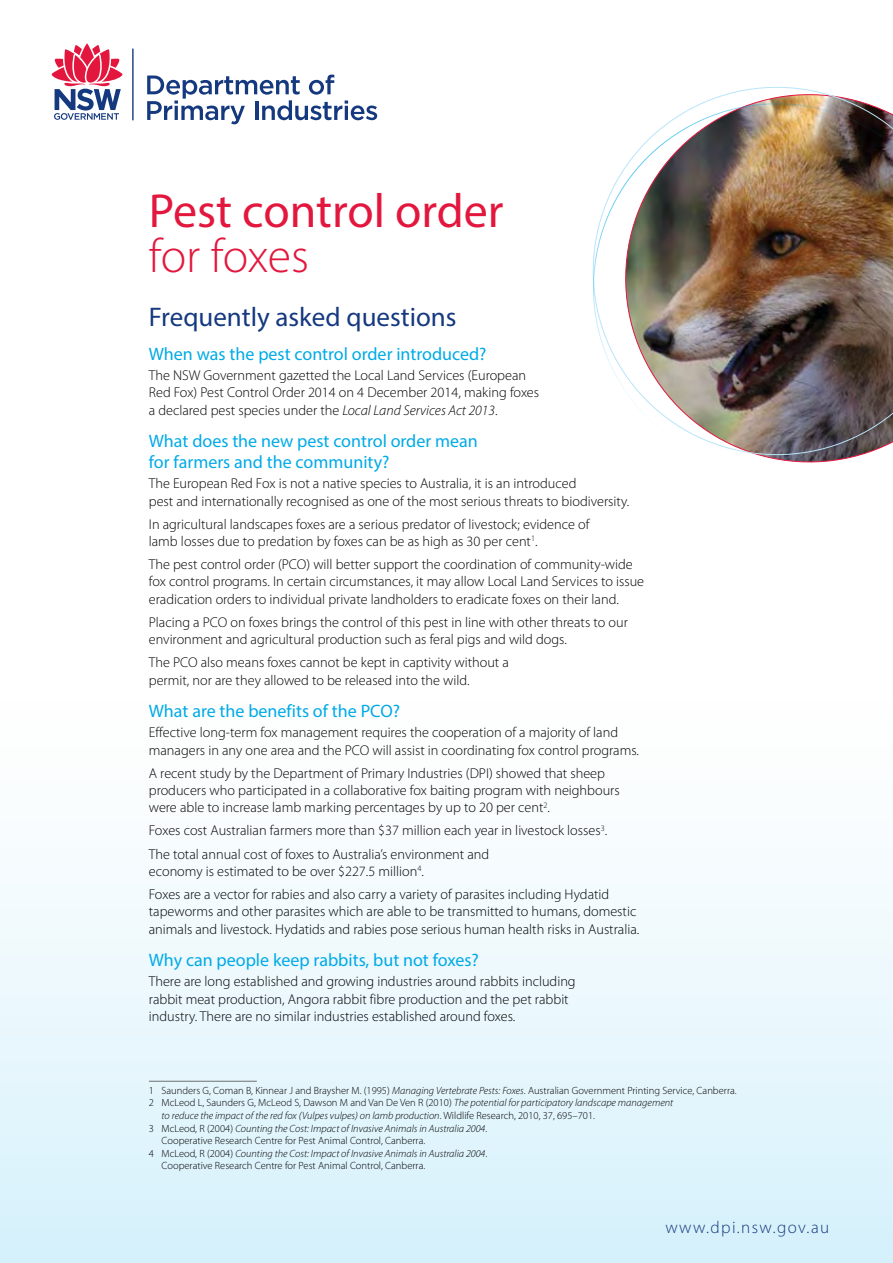
<style>
.page{position:relative;width:893px;height:1263px;background:#fff}
.page>*{position:absolute;margin:0;border:0;box-sizing:border-box;transform-origin:0 0}
.t1{font:48px/45px "Myriad Pro";color:#e3173e}
.t2{font:27px "Myriad Pro";color:#15397f}
.heading1{font:18px/21px "Myriad Pro";color:#00aae7}
.t3{font:300 17.1px "Myriad Pro";letter-spacing:.08em;color:#15397f}
.t4{font:300 14.25px/17.2px "Myriad Pro";color:#000}
.footnote{font:300 10.5px/12.6px "Myriad Pro";color:#000}
.footnote-2{font:italic 300 10.5px/12.6px "Myriad Pro";color:#000}
.s1{font-weight:300}
.s2{font-style:italic}
.s3{font-style:normal}
</style>
<div class="page">
<div style="left:0;top:680px;width:893px;height:583px;background:linear-gradient(to bottom,#fff,#d6f1fb)"></div>
<svg style="left:147px;top:75px;width:230px;height:49px"></svg>
<svg style="left:51px;top:43px;width:72px;height:77px"></svg>
<hr style="left:132px;top:48px;width:2px;height:72px;background:#15397f">
<img style="left:592px;top:86px;width:301px;height:377px">
<hr style="left:149px;top:1081px;width:108px;height:1px;background:#6d6e71">
<p class="t1" style="left:149px;top:188px;width:356px">Pest control order <span class="s1">for foxes</span></p>
<p class="t2" style="left:149px;top:300px;width:309px">Frequently asked questions</p>
<p class="heading1" style="left:149px;top:343px;width:339px">When was the pest control order introduced?</p>
<p class="t4" style="left:149px;top:366px;width:392px">The NSW Government gazetted the Local Land Services (European<br>Red Fox) Pest Control Order 2014 on 4 December 2014, making foxes a declared pest species under the <span class="s2">Local Land Services Act 2013</span>.</p>
<p class="heading1" style="left:149px;top:430px;width:331px">What does the new pest control order mean for farmers and the community?</p>
<p class="t4" style="left:149px;top:475px;width:482px">The European Red Fox is not a native species to Australia, it is an introduced<br>pest and internationally recognised as one of the most serious threats to biodiversity.</p>
<p class="t4" style="left:149px;top:515px;width:442px">In agricultural landscapes foxes are a serious predator of livestock; evidence of lamb losses due to predation by foxes can be as high as 30 per cent<sup>1</sup>.</p>
<p class="t4" style="left:149px;top:556px;width:497px">The pest control order (PCO) will better support the coordination of community‑wide fox control programs. In certain circumstances, it may allow Local Land Services to issue eradication orders to individual private landholders to eradicate foxes on their land.</p>
<p class="t4" style="left:149px;top:613px;width:480px">Placing a PCO on foxes brings the control of this pest in line with other threats to our environment and agricultural production such as feral pigs and wild dogs.</p>
<p class="t4" style="left:149px;top:654px;width:362px">The PCO also means foxes cannot be kept in captivity without a permit, nor are they allowed to be released into the wild.</p>
<p class="heading1" style="left:149px;top:700px;width:253px">What are the benefits of the PCO?</p>
<p class="t4" style="left:149px;top:724px;width:492px">Effective long-term fox management requires the cooperation of a majority of land managers in any one area and the PCO will assist in coordinating fox control programs.</p>
<p class="t4" style="left:149px;top:764px;width:472px">A recent study by the Department of Primary Industries (DPI) showed that sheep producers who participated in a collaborative fox baiting program with neighbours were able to increase lamb marking percentages by up to 20 per cent<sup>2</sup>.</p>
<p class="t4" style="left:149px;top:822px;width:460px">Foxes cost Australian farmers more than $37 million each year in livestock losses<sup>3</sup>.</p>
<p class="t4" style="left:149px;top:845px;width:342px">The total annual cost of foxes to Australia’s environment and economy is estimated to be over $227.5 million<sup>4</sup>.</p>
<p class="t4" style="left:149px;top:886px;width:492px">Foxes are a vector for rabies and also carry a variety of parasites including Hydatid tapeworms and other parasites which are able to be transmitted to humans, domestic animals and livestock. Hydatids and rabies pose serious human health risks in Australia.</p>
<p class="heading1" style="left:149px;top:949px;width:332px">Why can people keep rabbits, but not foxes?</p>
<p class="t4" style="left:149px;top:973px;width:428px">There are long established and growing industries around rabbits including rabbit meat production, Angora rabbit fibre production and the pet rabbit industry. There are no similar industries established around foxes.</p>
<p class="footnote" style="left:149px;top:1084px;width:589px">1 Saunders G, Coman B, Kinnear J and Braysher M. (1995) <span class="s2">Managing Vertebrate Pests: Foxes</span>. Australian Government Printing Service, Canberra.</p>
<p class="footnote-2" style="left:162px;top:1096px;width:513px;text-indent:-13px"><span class="s3">2 McLeod L, Saunders G, McLeod S, Dawson M and Van De Ven R (2010)</span> The potential for participatory landscape management to reduce the impact of the red fox (Vulpes vulpes) on lamb production<span class="s3">. Wildlife Research, 2010, 37, 695–701.</span></p>
<p class="footnote" style="left:162px;top:1122px;width:327px;text-indent:-13px">3 McLeod, R (2004) <span class="s2">Counting the Cost: Impact of Invasive Animals in Australia 2004</span>.<br>Cooperative Research Centre for Pest Animal Control, Canberra.</p>
<p class="footnote" style="left:162px;top:1147px;width:327px;text-indent:-13px">4 McLeod, R (2004) <span class="s2">Counting the Cost: Impact of Invasive Animals in Australia 2004</span>.<br>Cooperative Research Centre for Pest Animal Control, Canberra.</p>
<p class="t3" style="left:665px;top:1217px;width:165px">www.dpi.nsw.gov.au</p>
</div>
